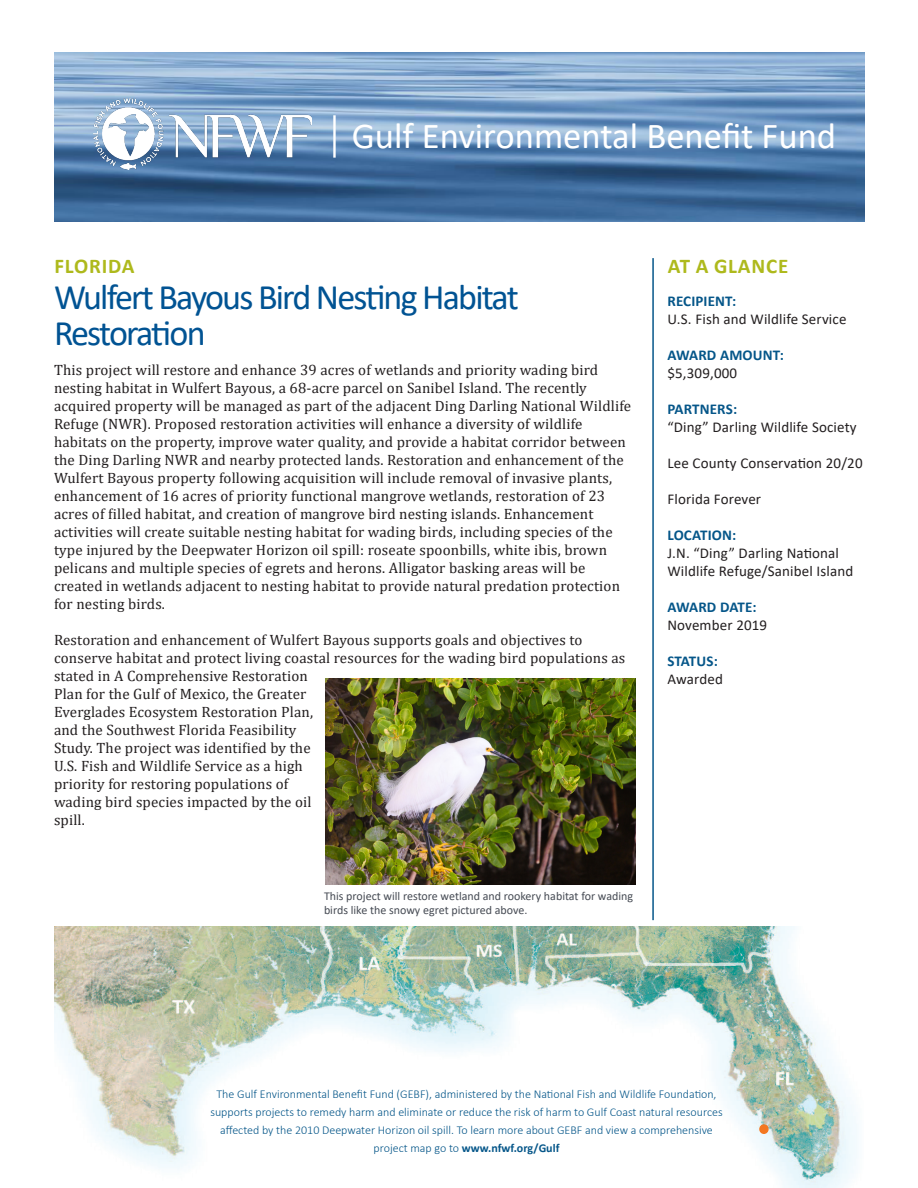
<style>
.page{position:relative;width:918px;height:1188px;background:#fff}
.page>*{position:absolute;margin:0;border:0;box-sizing:border-box;transform-origin:0 0}
.t1{font:36.6px "Calibri";color:#fff}
.t2{font:36px/36px "Calibri";letter-spacing:-.05em;color:#015393}
.t3{font:700 21px "Calibri";letter-spacing:.04em;color:#aeb91c}
.t4{font:15px/18px "Cambria";letter-spacing:.01em;color:#231f20}
.t5{font:15px/18px "Calibri";letter-spacing:.01em;color:#231f20}
.t6{font:700 15px "Calibri";letter-spacing:.01em;color:#055689}
.t7{font:700 15px "Calibri";letter-spacing:-.015em;color:#055689}
.t8{font:300 12px/18px "Calibri";color:#055689;text-align:center}
.t9{font:12px/14.4px "Calibri";color:#464b54}
.s1{font-weight:700}
</style>
<div class="page">
<img style="left:54px;top:927px;width:803px;height:261px">
<img style="left:326px;top:678px;width:309px;height:207px">
<hr style="left:652px;top:258px;width:2px;height:662px;background:#055689">
<img style="left:54px;top:53px;width:810px;height:168px">
<img style="left:93px;top:99px;width:218px;height:71px">
<hr style="left:333px;top:115px;width:3px;height:43px;background:#fff">
<div style="left:760px;top:1125px;width:8px;height:8px;background:#f47721;border-radius:50%"></div>
<div style="left:759px;top:1124px;width:10px;height:10px;border:2px solid #f47721;border-radius:50%"></div>
<p class="t1" style="left:352px;top:110px;width:486px">Gulf Environmental Benefit Fund</p>
<p class="t3" style="left:54px;top:251px;width:82px">FLORIDA</p>
<p class="t3" style="left:668px;top:251px;width:122px">AT A GLANCE</p>
<p class="t6" style="left:667px;top:290px;width:70px">RECIPIENT:</p>
<p class="t5" style="left:667px;top:310px;width:181px">U.S. Fish and Wildlife Service</p>
<p class="t6" style="left:667px;top:344px;width:118px">AWARD AMOUNT:</p>
<p class="t5" style="left:667px;top:364px;width:71px">$5,309,000</p>
<p class="t6" style="left:667px;top:398px;width:71px">PARTNERS:</p>
<p class="t5" style="left:667px;top:418px;width:191px">“Ding” Darling Wildlife Society</p>
<p class="t5" style="left:667px;top:454px;width:197px">Lee County Conservation 20/20</p>
<p class="t5" style="left:667px;top:490px;width:95px">Florida Forever</p>
<p class="t6" style="left:667px;top:524px;width:70px">LOCATION:</p>
<p class="t5" style="left:667px;top:544px;width:187px">J.N. “Ding” Darling National<br>Wildlife Refuge/Sanibel Island</p>
<p class="t7" style="left:667px;top:596px;width:91px">AWARD DATE:</p>
<p class="t5" style="left:667px;top:616px;width:101px">November 2019</p>
<p class="t6" style="left:667px;top:650px;width:52px">STATUS:</p>
<p class="t5" style="left:667px;top:670px;width:57px">Awarded</p>
<p class="t2" style="left:54px;top:278px;width:466px">Wulfert Bayous Bird Nesting Habitat<br>Restoration</p>
<p class="t4" style="left:54px;top:361px;width:579px">This project will restore and enhance 39 acres of wetlands and priority wading bird nesting habitat in Wulfert Bayous, a 68-acre parcel on Sanibel Island. The recently acquired property will be managed as part of the adjacent Ding Darling National Wildlife Refuge (NWR). Proposed restoration activities will enhance a diversity of wildlife habitats on the property, improve water quality, and provide a habitat corridor between the Ding Darling NWR and nearby protected lands. Restoration and enhancement of the Wulfert Bayous property following acquisition will include removal of invasive plants, enhancement of 16 acres of priority functional mangrove wetlands, restoration of 23 acres of filled habitat, and creation of mangrove bird nesting islands. Enhancement activities will create suitable nesting habitat for wading birds, including species of the type injured by the Deepwater Horizon oil spill: roseate spoonbills, white ibis, brown pelicans and multiple species of egrets and herons. Alligator basking areas will be created in wetlands adjacent to nesting habitat to provide natural predation protection for nesting birds.</p>
<p class="t4" style="left:54px;top:631px;width:573px">Restoration and enhancement of Wulfert Bayous supports goals and objectives to conserve habitat and protect living coastal resources for the wading bird populations as stated in A Comprehensive Restoration<br>Plan for the Gulf of Mexico, the Greater<br>Everglades Ecosystem Restoration Plan,<br>and the Southwest Florida Feasibility<br>Study. The project was identified by the<br>U.S. Fish and Wildlife Service as a high<br>priority for restoring populations of<br>wading bird species impacted by the oil<br>spill.</p>
<p class="t9" style="left:324px;top:889px;width:311px">This project will restore wetland and rookery habitat for wading birds like the snowy egret pictured above.</p>
<p class="t8" style="left:210px;top:1085px;width:514px">The Gulf Environmental Benefit Fund (GEBF), administered by the National Fish and Wildlife Foundation, supports projects to remedy harm and eliminate or reduce the risk of harm to Gulf Coast natural resources affected by the 2010 Deepwater Horizon oil spill. To learn more about GEBF and view a comprehensive project map go to <span class="s1">www.nfwf.org/Gulf</span></p>
</div>
